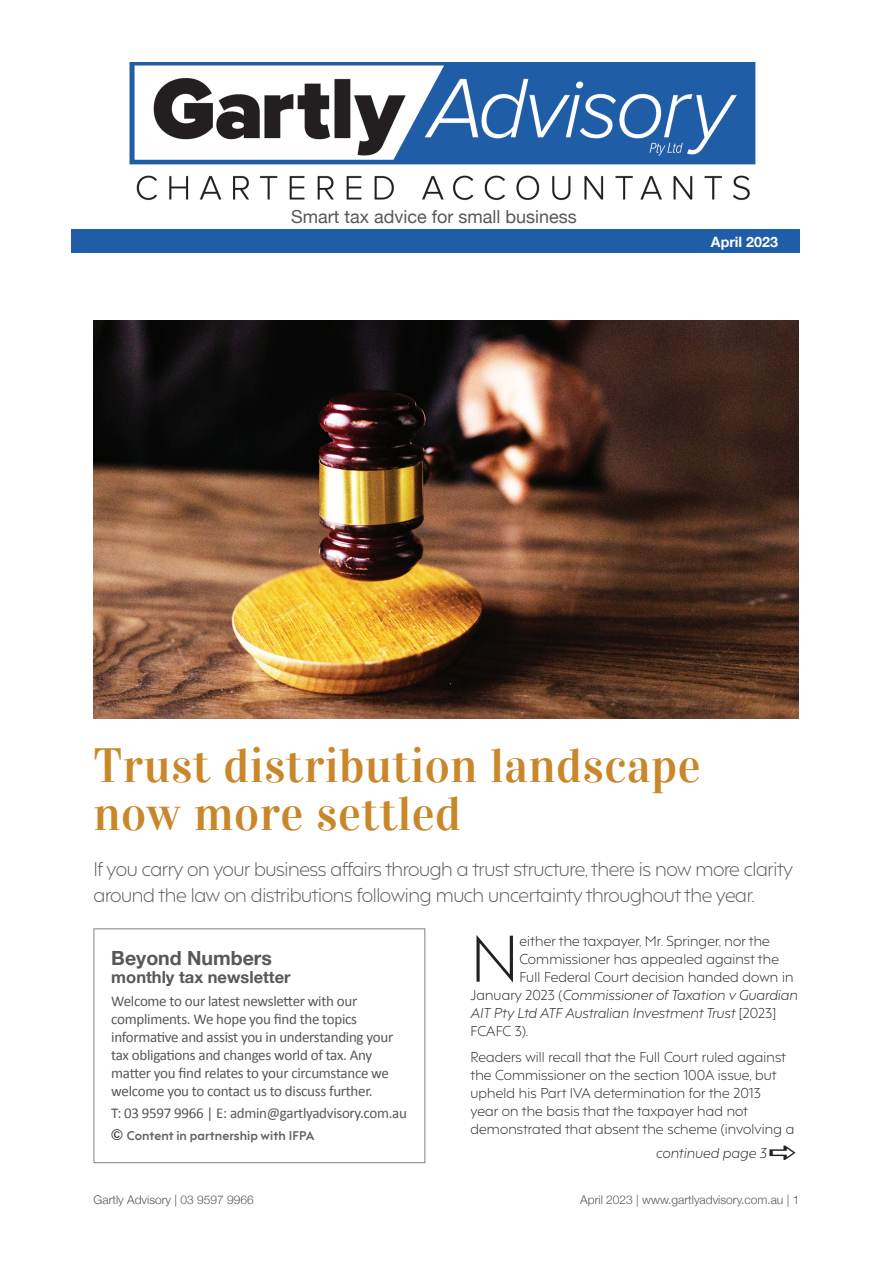
<style>
.page{position:relative;width:893px;height:1263px;background:#fff}
.page>*{position:absolute;margin:0;border:0;box-sizing:border-box;transform-origin:0 0}
.t1{font:300 62.1px "F37 Hooj";color:#231f20}
.t2{font:48px/48px "Vidaloka";letter-spacing:.01em;color:#c9872a}
.t3{font:700 19.5px "Helvetica Neue";color:#57585a}
.t4{font:300 18.75px/25.5px "F37 Hooj";letter-spacing:-.02em;color:#57585a}
.t5{font:18px "Helvetica Neue";color:#57585a}
.t6{font:700 16.5px "Helvetica Neue";color:#57585a}
.t7{font:15px/18px "Calibri";letter-spacing:-.02em;color:#57585a}
.t8{font:700 14.25px "Helvetica Neue";color:#fff}
.t9{font:300 13.5px/18px "F37 Hooj";letter-spacing:.01em;color:#231f20}
.t10{font:italic 300 13.5px "F37 Hooj";letter-spacing:.01em;color:#231f20}
.t11{font:300 12px "Helvetica Neue";color:#57585a}
.t12{font:700 12px "F37 Hooj";letter-spacing:.01em;color:#636366}
.s1{font-style:normal}
</style>
<div class="page">
<img style="left:94px;top:321px;width:704px;height:397px">
<div style="left:94px;top:928px;width:331px;height:235px;border:1px solid #808285"></div>
<div style="left:71px;top:230px;width:728px;height:23px;background:#205da7"></div>
<img style="left:129px;top:63px;width:627px;height:138px">
<h3 class="t5" style="left:291px;top:204px;width:287px">Smart tax advice for small business</h3>
<p class="t8" style="left:711px;top:231px;width:69px">April 2023</p>
<h2 class="t2" style="left:94px;top:742px;width:609px">Trust distribution landscape now more settled</h2>
<h3 class="t4" style="left:94px;top:854px;width:701px">If you carry on your business affairs through a trust structure, there is now more clarity around the law on distributions following much uncertainty throughout the year.</h3>
<h1 class="t1" style="left:470px;top:907px;width:50px">N</h1>
<p class="t9" style="left:519px;top:930px;width:252px">either the taxpayer, Mr. Springer, nor the</p>
<h3 class="t3" style="left:111px;top:943px;width:162px">Beyond Numbers</h3>
<p class="t6" style="left:111px;top:964px;width:181px">monthly tax newsletter</p>
<p class="t7" style="left:111px;top:991px;width:283px">Welcome to our latest newsletter with our compliments. We hope you find the topics informative and assist you in understanding your tax obligations and changes world of tax. Any matter you find relates to your circumstance we welcome you to contact us to discuss further.</p>
<p class="t7" style="left:111px;top:1103px;width:297px">T: 03 9597 9966 | E: admin@gartlyadvisory.com.au</p>
<p class="t12" style="left:127px;top:1125px;width:189px">Content in partnership with IFPA</p>
<p class="t9" style="left:519px;top:948px;width:261px">Commissioner has appealed against the</p>
<p class="t9" style="left:519px;top:966px;width:275px">Full Federal Court decision handed down in</p>
<p class="t10" style="left:470px;top:983px;width:328px"><span class="s1">January 2023 (</span>Commissioner of Taxation v Guardian</p>
<p class="t10" style="left:470px;top:1001px;width:307px">AIT Pty Ltd ATF Australian Investment Trust <span class="s1">[2023]</span></p>
<p class="t9" style="left:470px;top:1020px;width:59px">FCAFC 3).</p>
<p class="t9" style="left:470px;top:1047px;width:325px">Readers will recall that the Full Court ruled against the Commissioner on the section 100A issue, but upheld his Part IVA determination for the 2013<br>year on the basis that the taxpayer had not demonstrated that absent the scheme (involving a</p>
<p class="t10" style="left:656px;top:1142px;width:112px">continued page 3</p>
<p class="t11" style="left:94px;top:1190px;width:162px">Gartly Advisory | 03 9597 9966</p>
<p class="t11" style="left:580px;top:1190px;width:221px">April 2023 | www.gartlyadvisory.com.au | 1</p>
</div>
